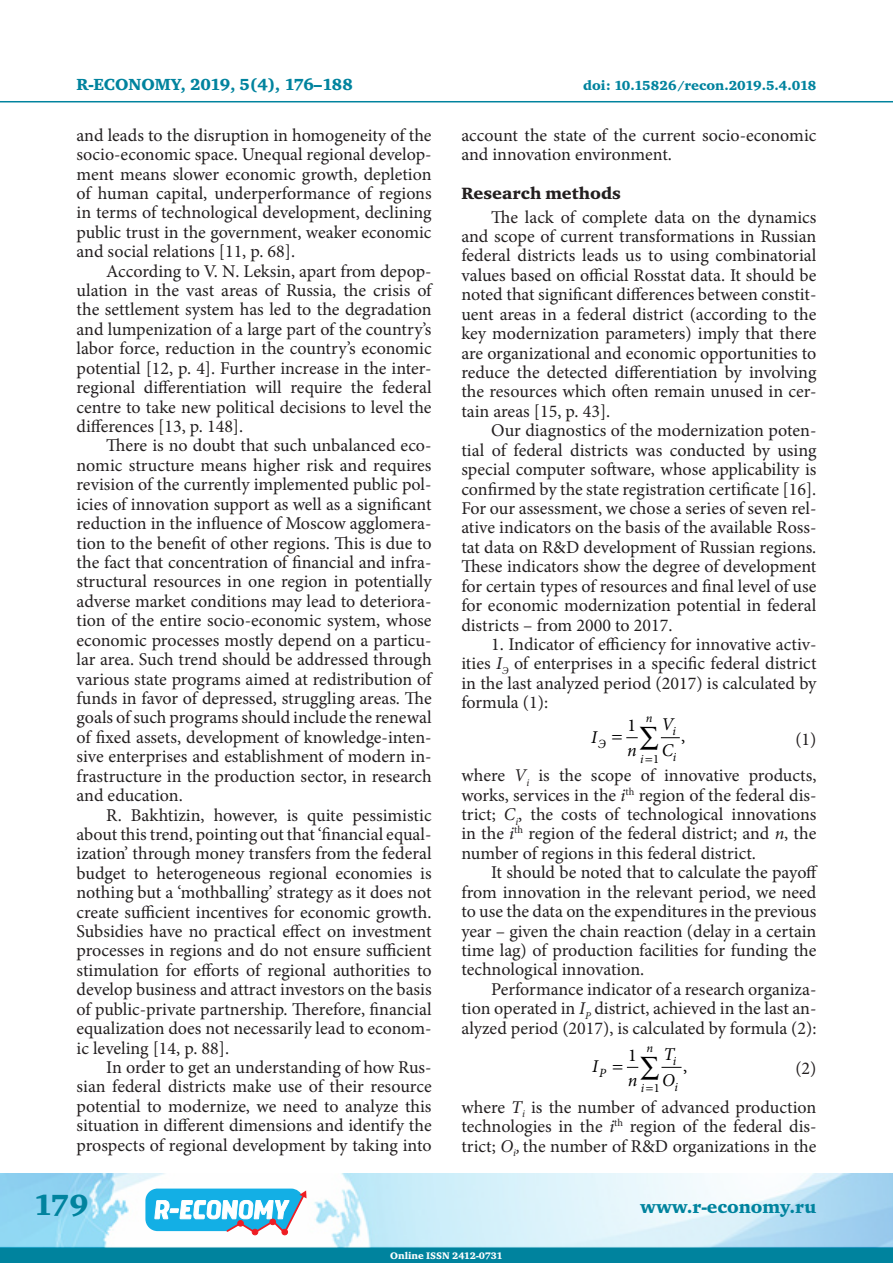
<style>
.page{position:relative;width:893px;height:1263px;background:#fff}
.page>*{position:absolute;margin:0;border:0;box-sizing:border-box;transform-origin:0 0}
.t1{font:30px "Charter Black C";color:#00839e}
.t2{font:18px/19.4px "Minion Pro";color:#231f20;text-align:justify}
.t3{font:18px "Charter Black C";color:#00839e}
.t4{font:italic 18px "Minion Pro";color:#000}
.t5{font:18px "Minion Pro";color:#000}
.t6{font:16.8px "Charter Black C";color:#231f20}
.t7{font:16.5px "Charter Black C";color:#00839e}
.t8{font:13.5px "Charter Black C";color:#00839e}
.t9{font:italic 12.6px "Minion Pro";color:#000}
.t10{font:12.6px "Minion Pro";color:#000}
.t11{font:9.75px "Charter Black C";color:#fff}
.s1{font-style:italic}
</style>
<div class="page">
<hr style="left:0;top:101px;width:893px;height:1px;background:#00839e">
<div style="left:0;top:1247px;width:893px;height:16px;background:#00839e;border:2px solid #00839e"></div>
<img style="left:0;top:1174px;width:893px;height:73px">
<svg style="left:145px;top:1188px;width:162px;height:48px"></svg>
<svg style="left:626px;top:737px;width:53px;height:2px"></svg>
<svg style="left:626px;top:1066px;width:55px;height:2px"></svg>
<p class="t7" style="left:77px;top:76px;width:278px">R-ECONOMY, 2019, 5(4), 176–188</p>
<p class="t8" style="left:583px;top:78px;width:235px">doi: 10.15826/recon.2019.5.4.018</p>
<p class="t2" style="left:77px;top:125px;width:357px">and leads to the disruption in homogeneity of the socio-economic space. Unequal regional develop&shy;ment means slower economic growth, depletion of human capital, underperformance of regions in terms of technological development, declining public trust in the government, weaker economic and social relations [11, p. 68].</p>
<p class="t2" style="left:77px;top:261px;width:357px;text-indent:30px">According to V. N. Leksin, apart from depop&shy;ulation in the vast areas of Russia, the crisis of the settlement system has led to the degradation and lumpenization of a large part of the country’s labor force, reduction in the country’s economic potential [12, p. 4]. Further increase in the inter&shy;regional differentiation will require the federal centre to take new political decisions to level the differences [13, p. 148].</p>
<p class="t2" style="left:77px;top:436px;width:357px;text-indent:30px">There is no doubt that such unbalanced eco&shy;nomic structure means higher risk and requires revision of the currently implemented public pol&shy;icies of innovation support as well as a significant reduction in the influence of Moscow agglomera&shy;tion to the benefit of other regions. This is due to the fact that concentration of financial and infra&shy;structural resources in one region in potentially adverse market conditions may lead to deteriora&shy;tion of the entire socio-economic system, whose economic processes mostly depend on a particu&shy;lar area. Such trend should be addressed through various state programs aimed at redistribution of funds in favor of depressed, struggling areas. The goals of such programs should include the renewal of fixed assets, development of knowledge-inten&shy;sive enterprises and establishment of modern in&shy;frastructure in the production sector, in research and education.</p>
<p class="t2" style="left:77px;top:805px;width:357px;text-indent:30px">R. Bakhtizin, however, is quite pessimistic about this trend, pointing out that ‘financial equal&shy;ization’ through money transfers from the federal budget to heterogeneous regional economies is nothing but a ‘mothballing’ strategy as it does not create sufficient incentives for economic growth.<br>Subsidies have no practical effect on investment processes in regions and do not ensure sufficient stimulation for efforts of regional authorities to develop business and attract investors on the basis of public-private partnership. Therefore, financial equalization does not necessarily lead to econom&shy;ic leveling [14, p. 88].</p>
<p class="t2" style="left:77px;top:1058px;width:357px;text-indent:30px">In order to get an understanding of how Rus&shy;sian federal districts make use of their resource potential to modernize, we need to analyze this situation in different dimensions and identify the prospects of regional development by taking into</p>
<p class="t2" style="left:461px;top:125px;width:357px">account the state of the current socio-economic and innovation environment.</p>
<p class="t6" style="left:461px;top:184px;width:161px">Research methods</p>
<p class="t2" style="left:461px;top:207px;width:357px;text-indent:30px">The lack of complete data on the dynamics and scope of current transformations in Russian federal districts leads us to using combinatorial values based on official Rosstat data. It should be noted that significant differences between constit&shy;uent areas in a federal district (according to the key modernization parameters) imply that there are organizational and economic opportunities to reduce the detected differentiation by involving the resources which often remain unused in cer&shy;tain areas [15, p. 43].</p>
<p class="t2" style="left:461px;top:421px;width:357px;text-indent:30px">Our diagnostics of the modernization poten&shy;tial of federal districts was conducted by using special computer software, whose applicability is confirmed by the state registration certificate [16].<br>For our assessment, we chose a series of seven rel&shy;ative indicators on the basis of the available Ross&shy;tat data on R&amp;D development of Russian regions.<br>These indicators show the degree of development for certain types of resources and final level of use for economic modernization potential in federal districts – from 2000 to 2017.</p>
<p class="t2" style="left:461px;top:634px;width:357px;text-indent:30px">1. Indicator of efficiency for innovative activ&shy;ities <span class="s1">I</span><sub>Э</sub> of enterprises in a specific federal district in the last analyzed period (2017) is calculated by formula (1):</p>
<p class="t9" style="left:646px;top:710px;width:8px">n</p>
<p class="t4" style="left:661px;top:712px;width:14px">V</p>
<p class="t5" style="left:628px;top:713px;width:10px">1</p>
<p class="t9" style="left:672px;top:723px;width:5px">i</p>
<p class="t4" style="left:591px;top:724px;width:8px">I</p>
<p class="t2" style="left:461px;top:721px;width:357px;line-height:36px;text-align:right">(1)<br>where <span class="s1">V</span><sub>i</sub> is the scope of innovative products,</p>
<p class="t2" style="left:461px;top:785px;width:357px">works, services in the <span class="s1">i</span><sup>th</sup> region of the federal dis&shy;trict; <span class="s1">C</span><sub>i</sub>, the costs of technological innovations in the <span class="s1">i</span><sup>th</sup> region of the federal district; and <span class="s1">n</span>, the number of regions in this federal district.</p>
<p class="t2" style="left:461px;top:863px;width:358px;text-indent:30px">It should be noted that to calculate the payoff from innovation in the relevant period, we need to use the data on the expenditures in the previous year – given the chain reaction (delay in a certain time lag) of production facilities for funding the technological innovation.</p>
<p class="t2" style="left:461px;top:979px;width:357px;text-indent:30px">Performance indicator of a research organiza&shy;tion operated in <span class="s1">I</span><sub>P</sub> district, achieved in the last an&shy;alyzed period (2017), is calculated by formula (2):</p>
<p class="t9" style="left:598px;top:735px;width:9px">Э</p>
<p class="t5" style="left:681px;top:725px;width:6px">,</p>
<p class="t4" style="left:627px;top:738px;width:11px">n</p>
<p class="t4" style="left:662px;top:738px;width:13px">C</p>
<p class="t9" style="left:640px;top:750px;width:5px">i</p>
<p class="t9" style="left:673px;top:749px;width:5px">i</p>
<p class="t10" style="left:653px;top:750px;width:8px">1</p>
<p class="t9" style="left:646px;top:1039px;width:8px">n</p>
<p class="t4" style="left:664px;top:1042px;width:12px">T</p>
<p class="t5" style="left:628px;top:1043px;width:10px">1</p>
<p class="t9" style="left:673px;top:1052px;width:5px">i</p>
<p class="t4" style="left:592px;top:1054px;width:8px">I</p>
<p class="t2" style="left:461px;top:1049px;width:357px;line-height:38.8px;text-align:right">(2)<br>where <span class="s1">T</span><sub>i</sub> is the number of advanced production</p>
<p class="t2" style="left:461px;top:1117px;width:357px">technologies in the <span class="s1">i</span><sup>th</sup> region of the federal dis&shy;trict; <span class="s1">O</span><sub>i</sub><span class="s1">,</span>the number of R&amp;D organizations in the</p>
<p class="t9" style="left:599px;top:1064px;width:8px">Р</p>
<p class="t5" style="left:683px;top:1054px;width:6px">,</p>
<p class="t4" style="left:628px;top:1068px;width:11px">n</p>
<p class="t4" style="left:662px;top:1068px;width:14px">O</p>
<p class="t9" style="left:641px;top:1079px;width:5px">i</p>
<p class="t9" style="left:675px;top:1078px;width:5px">i</p>
<p class="t10" style="left:654px;top:1080px;width:8px">1</p>
<h1 class="t1" style="left:33px;top:1188px;width:56px">179</h1>
<p class="t3" style="left:640px;top:1196px;width:178px">www.r-economy.ru</p>
<p class="t11" style="left:390px;top:1250px;width:114px">Online ISSN 2412-0731</p>
</div>
